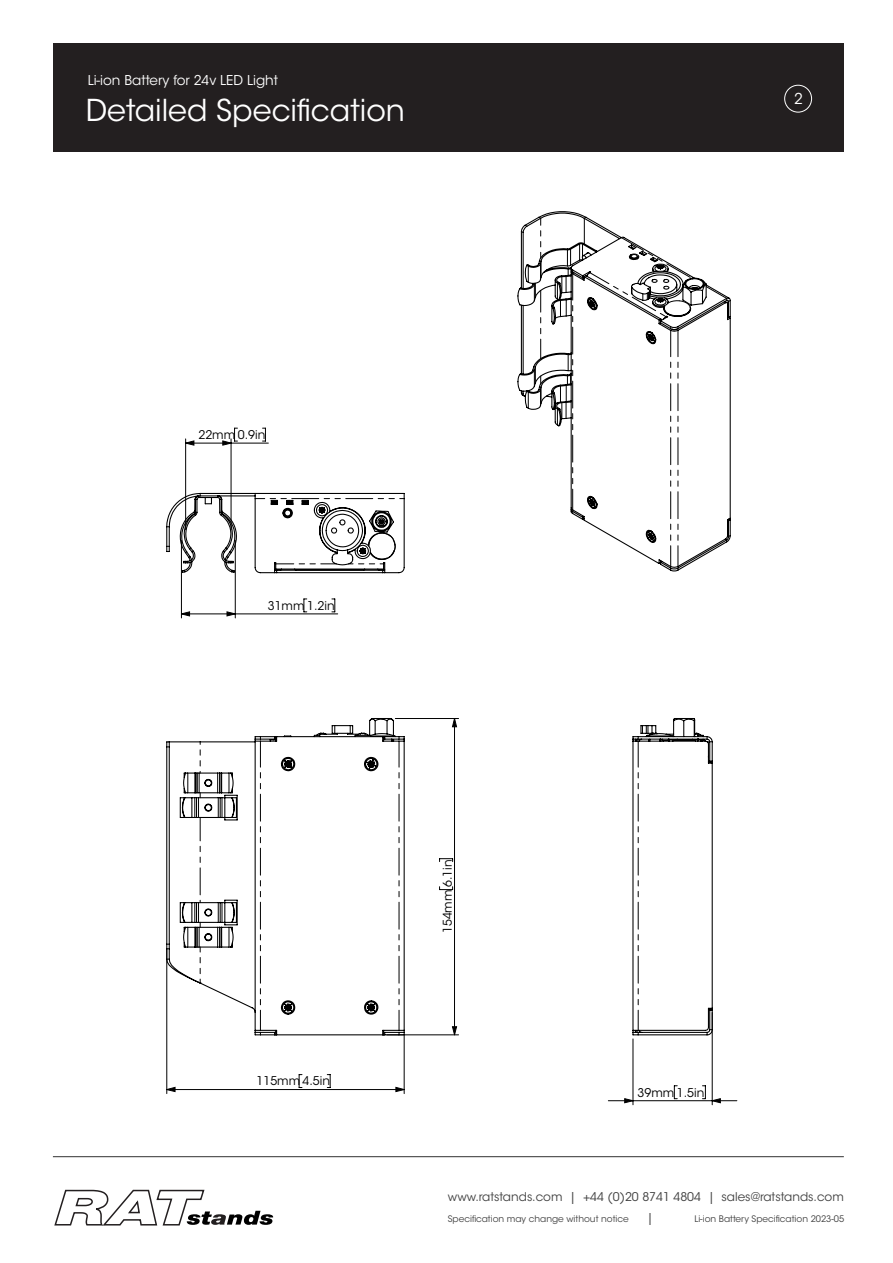
<style>
.page{position:relative;width:893px;height:1263px;background:#fff}
.page>*{position:absolute;margin:0;border:0;box-sizing:border-box;transform-origin:0 0}
.t1{font:30px "ITC Avant Garde Std";color:#fff}
.t2{font:15px "ITC Avant Garde Std";color:#fff}
.t3{font:13.5px "ITC Avant Garde Std";color:#fff}
.t4{font:12px "ITC Avant Garde Std";color:#404040}
.t5{font:12px "ITC Avant Garde Std";color:#000}
.t6{font:9px "ITC Avant Garde Std";color:#404040}
</style>
<div class="page">
<div style="left:53px;top:44px;width:791px;height:108px;background:#231f20"></div>
<div style="left:784px;top:85px;width:28px;height:27px;border:1px solid #fff;border-radius:50%"></div>
<svg style="left:54px;top:1189px;width:219px;height:37px"></svg>
<hr style="left:53px;top:1156px;width:791px;height:1px;background:#323232">
<svg style="left:166px;top:718px;width:239px;height:318px"></svg>
<svg style="left:229px;top:927px;width:1px;height:20px"></svg>
<svg style="left:187px;top:927px;width:1px;height:20px"></svg>
<svg style="left:187px;top:773px;width:1px;height:20px"></svg>
<svg style="left:229px;top:773px;width:1px;height:20px"></svg>
<svg style="left:370px;top:736px;width:30px;height:299px"></svg>
<svg style="left:260px;top:737px;width:1px;height:298px"></svg>
<svg style="left:194px;top:742px;width:29px;height:241px"></svg>
<svg style="left:632px;top:718px;width:81px;height:318px"></svg>
<svg style="left:517px;top:211px;width:214px;height:361px"></svg>
<svg style="left:705px;top:285px;width:26px;height:19px"></svg>
<svg style="left:520px;top:216px;width:22px;height:143px"></svg>
<svg style="left:520px;top:366px;width:22px;height:42px"></svg>
<svg style="left:724px;top:535px;width:7px;height:7px"></svg>
<svg style="left:553px;top:216px;width:140px;height:354px"></svg>
<hr style="left:235px;top:540px;width:1px;height:78px;background:#000">
<hr style="left:181px;top:540px;width:1px;height:78px;background:#000">
<hr style="left:633px;top:1039px;width:1px;height:66px;background:#000">
<hr style="left:712px;top:1012px;width:1px;height:93px;background:#000">
<hr style="left:395px;top:718px;width:64px;height:1px;background:#000">
<hr style="left:387px;top:1034px;width:72px;height:1px;background:#000">
<hr style="left:166px;top:948px;width:1px;height:145px;background:#000">
<hr style="left:404px;top:1034px;width:1px;height:59px;background:#000">
<svg style="left:166px;top:428px;width:239px;height:189px"></svg>
<svg style="left:608px;top:1085px;width:129px;height:19px"></svg>
<svg style="left:439px;top:719px;width:18px;height:317px"></svg>
<svg style="left:166px;top:1074px;width:239px;height:18px"></svg>
<h3 class="t3" style="left:86px;top:75px;width:145px">The Performer 3 Stand</h3>
<h3 class="t3" style="left:88px;top:75px;width:192px">Li-ion Battery for 24v LED Light</h3>
<h1 class="t1" style="left:86px;top:99px;width:321px">Detailed Specification</h1>
<h2 class="t2" style="left:794px;top:93px;width:10px">2</h2>
<h3 class="t5" style="left:198px;top:430px;width:68px">22mm 0.9in</h3>
<h3 class="t5" style="left:268px;top:601px;width:68px">31mm 1.2in</h3>
<h3 class="t5" style="left:257px;top:1076px;width:75px">115mm 4.5in</h3>
<h3 class="t5" style="left:443px;top:933px;width:75px;rotate:-90deg">154mm 6.1in</h3>
<h3 class="t5" style="left:638px;top:1088px;width:68px">39mm 1.5in</h3>
<h3 class="t4" style="left:448px;top:1192px;width:397px">www.ratstands.com | +44 (0)20 8741 4804 | sales@ratstands.com</h3>
<p class="t6" style="left:694px;top:1215px;width:151px">Li-ion Battery Specification 2023-05</p>
<p class="t6" style="left:448px;top:1215px;width:183px">Specification may change without notice</p>
<h3 class="t4" style="left:647px;top:1213px;width:8px">|</h3>
</div>
